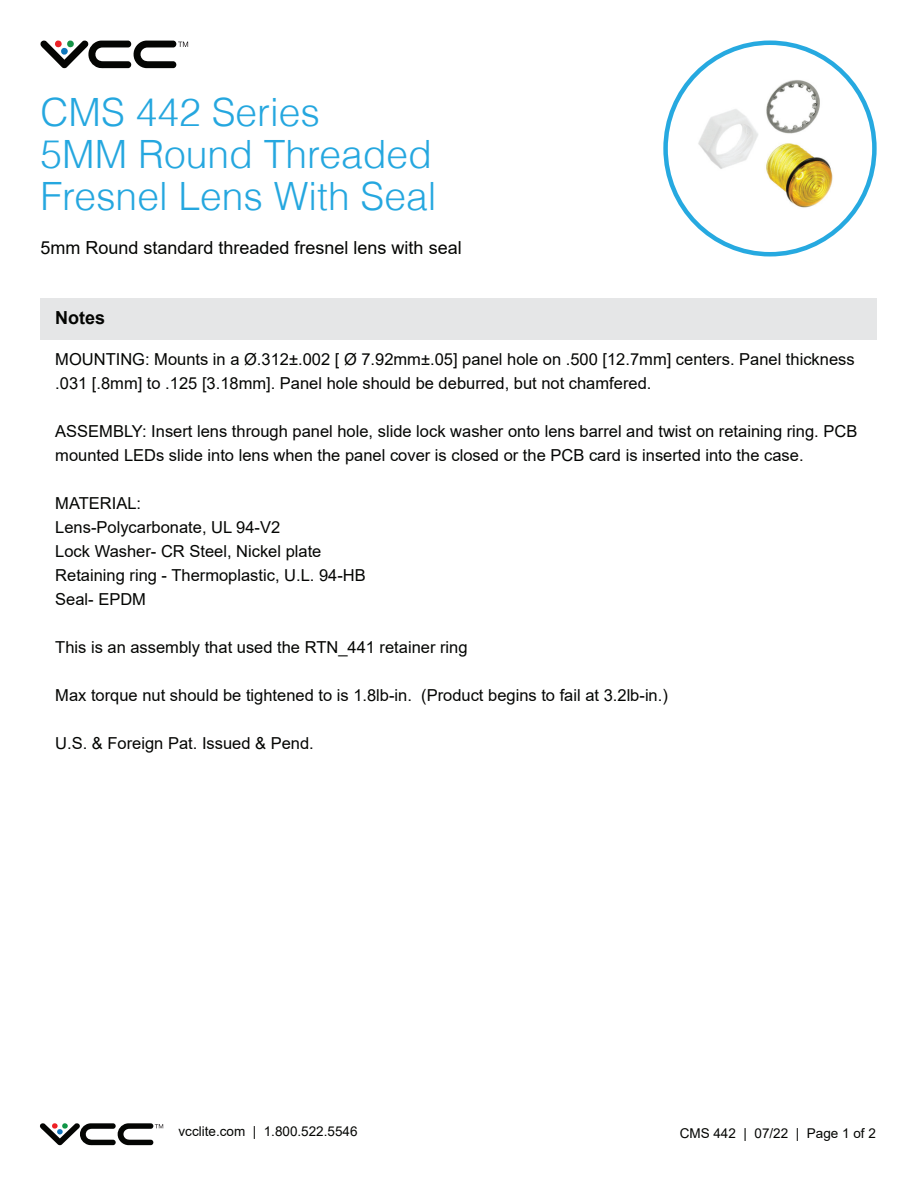
<style>
.page{position:relative;width:918px;height:1188px;background:#fff}
.page>*{position:absolute;margin:0;border:0;box-sizing:border-box;transform-origin:0 0}
.t1{font:300 39px/42px "Helvetica";color:#25a7df}
.t2{font:18px "Arial";color:#040503}
.t3{font:700 18px "Arial";color:#040503}
.t4{font:16.5px/24px "Arial";color:#040503}
.t5{font:13.5px "Arial";color:#040503}
</style>
<div class="page">
<svg style="left:40px;top:1123px;width:123px;height:23px"></svg>
<svg style="left:40px;top:40px;width:148px;height:29px"></svg>
<div style="left:40px;top:298px;width:838px;height:42px;background:#e5e6e7"></div>
<img style="left:685px;top:65px;width:171px;height:164px">
<h1 class="t1" style="left:40px;top:91px;width:397px">CMS 442 Series<br>5MM Round Threaded<br>Fresnel Lens With Seal</h1>
<p class="t2" style="left:40px;top:235px;width:423px">5mm Round standard threaded fresnel lens with seal</p>
<p class="t3" style="left:55px;top:305px;width:52px">Notes</p>
<p class="t4" style="left:55px;top:347px;width:801px">MOUNTING: Mounts in a Ø.312±.002 [ Ø 7.92mm±.05] panel hole on .500 [12.7mm] centers. Panel thickness .031 [.8mm] to .125 [3.18mm]. Panel hole should be deburred, but not chamfered.</p>
<p class="t4" style="left:55px;top:419px;width:804px">ASSEMBLY: Insert lens through panel hole, slide lock washer onto lens barrel and twist on retaining ring. PCB mounted LEDs slide into lens when the panel cover is closed or the PCB card is inserted into the case.</p>
<p class="t4" style="left:55px;top:491px;width:312px">MATERIAL:<br>Lens-Polycarbonate, UL 94-V2<br>Lock Washer- CR Steel, Nickel plate<br>Retaining ring - Thermoplastic, U.L. 94-HB<br>Seal- EPDM</p>
<p class="t4" style="left:55px;top:635px;width:414px">This is an assembly that used the RTN_441 retainer ring</p>
<p class="t4" style="left:55px;top:683px;width:614px">Max torque nut should be tightened to is 1.8lb-in. (Product begins to fail at 3.2lb-in.)</p>
<p class="t4" style="left:55px;top:731px;width:260px">U.S. &amp; Foreign Pat. Issued &amp; Pend.</p>
<p class="t5" style="left:178px;top:1122px;width:181px">vcclite.com | 1.800.522.5546</p>
<p class="t5" style="left:680px;top:1124px;width:198px">CMS 442 | 07/22 | Page 1 of 2</p>
</div>
